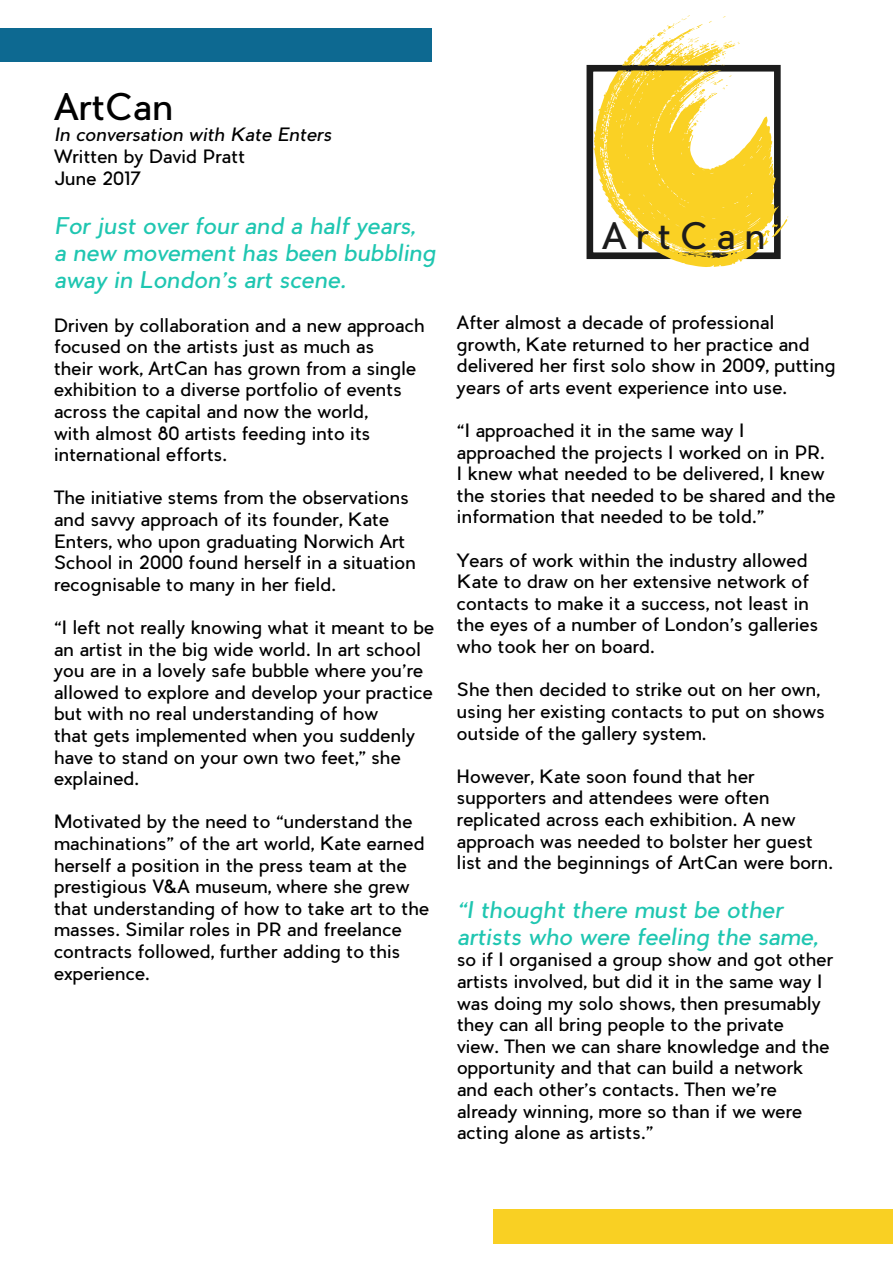
<style>
.page{position:relative;width:893px;height:1263px;background:#fff}
.page>*{position:absolute;margin:0;border:0;box-sizing:border-box;transform-origin:0 0}
.t1{font:36px "Pier Sans";color:#000}
.t2{font:35.85px "Pier Sans";letter-spacing:.25em;color:#1c1c1c}
.t3{font:22.5px/27px "Pier Sans";color:#1fc6b1}
.t4{font:18px/21.6px "Pier Sans";color:#000}
.t5{font:italic 18px "Pier Sans";color:#000}
</style>
<div class="page">
<div style="left:587px;top:65px;width:194px;height:194px;border:7px solid #1c1c1c"></div>
<svg style="left:593px;top:15px;width:195px;height:252px"></svg>
<div style="left:609px;top:65px;width:167px;height:5px;background:#1c1c1c"></div>
<div style="left:494px;top:1209px;width:399px;height:35px;background:#f9d023"></div>
<div style="left:0;top:28px;width:431px;height:34px;background:#0d6991"></div>
<h1 class="t1" style="left:54px;top:84px;width:121px">ArtCan</h1>
<p class="t5" style="left:54px;top:123px;width:283px">In conversation with Kate Enters</p>
<p class="t4" style="left:54px;top:146px;width:193px">Written by David Pratt<br>June 2017</p>
<p class="t3" style="left:54px;top:213px;width:387px">For just over four and a half years, a new movement has been bubbling away in London’s art scene.</p>
<p class="t4" style="left:54px;top:314px;width:372px">Driven by collaboration and a new approach focused on the artists just as much as<br>their work, ArtCan has grown from a single exhibition to a diverse portfolio of events across the capital and now the world,<br>with almost 80 artists feeding into its international efforts.</p>
<p class="t4" style="left:54px;top:487px;width:364px">The initiative stems from the observations and savvy approach of its founder, Kate Enters, who upon graduating Norwich Art School in 2000 found herself in a situation recognisable to many in her field.</p>
<p class="t4" style="left:54px;top:617px;width:382px">“I left not really knowing what it meant to be an artist in the big wide world. In art school you are in a lovely safe bubble where you’re allowed to explore and develop your practice but with no real understanding of how<br>that gets implemented when you suddenly have to stand on your own two feet,” she explained.</p>
<p class="t4" style="left:54px;top:811px;width:377px">Motivated by the need to “understand the machinations” of the art world, Kate earned herself a position in the press team at the prestigious V&amp;A museum, where she grew that understanding of how to take art to the masses. Similar roles in PR and freelance contracts followed, further adding to this experience.</p>
<h2 class="t2" style="left:602px;top:213px;width:165px">ArtCan</h2>
<p class="t4" style="left:457px;top:312px;width:380px">After almost a decade of professional growth, Kate returned to her practice and delivered her first solo show in 2009, putting years of arts event experience into use.</p>
<p class="t4" style="left:457px;top:420px;width:380px">“I approached it in the same way I approached the projects I worked on in PR.<br>I knew what needed to be delivered, I knew the stories that needed to be shared and the information that needed to be told.”</p>
<p class="t4" style="left:457px;top:549px;width:363px">Years of work within the industry allowed Kate to draw on her extensive network of contacts to make it a success, not least in the eyes of a number of London’s galleries who took her on board.</p>
<p class="t4" style="left:457px;top:679px;width:369px">She then decided to strike out on her own, using her existing contacts to put on shows outside of the gallery system.</p>
<p class="t4" style="left:457px;top:765px;width:378px">However, Kate soon found that her supporters and attendees were often replicated across each exhibition. A new approach was needed to bolster her guest list and the beginnings of ArtCan were born.</p>
<p class="t3" style="left:457px;top:896px;width:366px">“I thought there must be other artists who were feeling the same,</p>
<p class="t4" style="left:457px;top:949px;width:378px">so if I organised a group show and got other artists involved, but did it in the same way I was doing my solo shows, then presumably they can all bring people to the private<br>view. Then we can share knowledge and the opportunity and that can build a network and each other’s contacts. Then we’re already winning, more so than if we were acting alone as artists.”</p>
</div>
